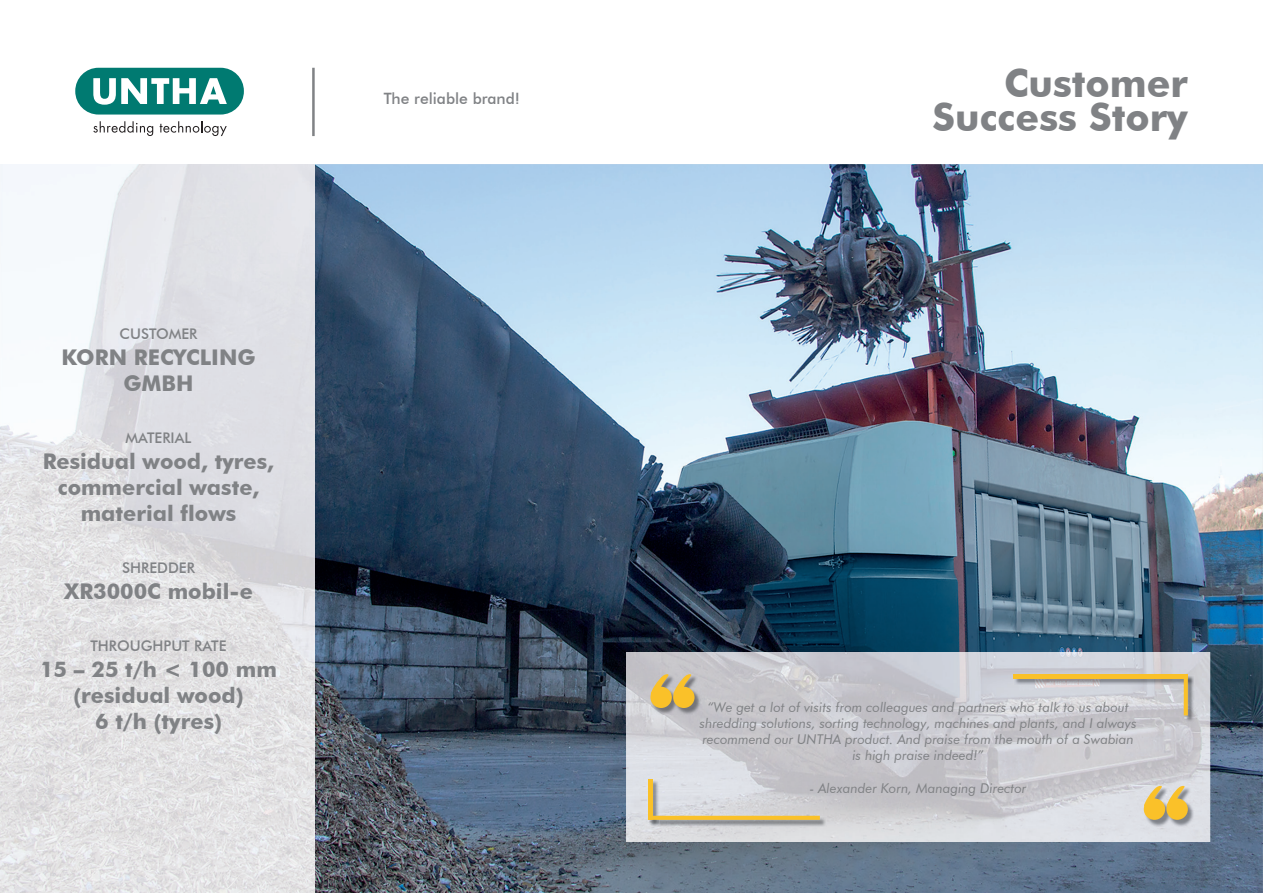
<style>
.page{position:relative;width:1263px;height:893px;background:#fff}
.page>*{position:absolute;margin:0;border:0;box-sizing:border-box;transform-origin:0 0}
.t1{font:700 38.85px/33.9px "Futura BT";color:#808285;text-align:right}
.t2{font:700 21.6px/26px "Futura BT";color:#808285;text-align:center}
.t3{font:500 15.6px "Futura BT";color:#808285}
.t4{font:500 14.7px "Futura BT";color:#808285}
.t5{font:italic 13.5px/16.2px "Futura BT";color:#808285;text-align:center}
</style>
<div class="page">
<img style="left:0;top:164px;width:1263px;height:729px">
<div style="left:75px;top:68px;width:169px;height:47px;background:#007a71;border-radius:23px"></div>
<svg style="left:93px;top:78px;width:134px;height:27px"></svg>
<svg style="left:93px;top:121px;width:60px;height:15px"></svg>
<svg style="left:160px;top:121px;width:67px;height:15px"></svg>
<hr style="left:312px;top:68px;width:3px;height:68px;background:#808285">
<img style="left:626px;top:652px;width:584px;height:190px">
<img style="left:651px;top:675px;width:50px;height:40px">
<svg style="left:650px;top:674px;width:44px;height:34px"></svg>
<img style="left:1144px;top:787px;width:50px;height:39px">
<svg style="left:1144px;top:785px;width:44px;height:35px;background:#e1c16b"></svg>
<img style="left:652px;top:779px;width:7px;height:37px">
<hr style="left:648px;top:779px;width:4px;height:40px;background:#fac129">
<img style="left:649px;top:816px;width:178px;height:11px">
<svg style="left:649px;top:820px;width:10px;height:6px"></svg>
<svg style="left:648px;top:816px;width:172px;height:4px"></svg>
<img style="left:1014px;top:675px;width:181px;height:10px">
<hr style="left:1013px;top:674px;width:175px;height:4px;background:#fac129">
<img style="left:1184px;top:685px;width:10px;height:37px">
<svg style="left:1188px;top:675px;width:6px;height:10px"></svg>
<svg style="left:1184px;top:678px;width:4px;height:37px"></svg>
<p class="t4" style="left:120px;top:325px;width:79px">CUSTOMER</p>
<h2 class="t2" style="left:61px;top:344px;width:196px">KORN RECYCLING<br>GMBH</h2>
<p class="t4" style="left:126px;top:429px;width:67px">MATERIAL</p>
<h2 class="t2" style="left:43px;top:448px;width:233px">Residual wood, tyres, commercial waste, material flows</h2>
<p class="t4" style="left:122px;top:559px;width:74px">SHREDDER</p>
<h2 class="t2" style="left:64px;top:578px;width:190px">XR3000C mobil-e</h2>
<p class="t4" style="left:90px;top:637px;width:138px">THROUGHPUT RATE</p>
<h2 class="t2" style="left:40px;top:656px;width:238px">15 – 25 t/h &lt; 100 mm (residual wood)<br>6 t/h (tyres)</h2>
<p class="t3" style="left:384px;top:89px;width:138px">The reliable brand!</p>
<h1 class="t1" style="left:932px;top:66px;width:257px">Customer<br>Success Story</h1>
<p class="t5" style="left:699px;top:699px;width:439px">“We get a lot of visits from colleagues and partners who talk to us about shredding solutions, sorting technology, machines and plants, and I always recommend our UNTHA product. And praise from the mouth of a Swabian is high praise indeed!”</p>
<p class="t5" style="left:810px;top:780px;width:218px">- Alexander Korn, Managing Director</p>
</div>
